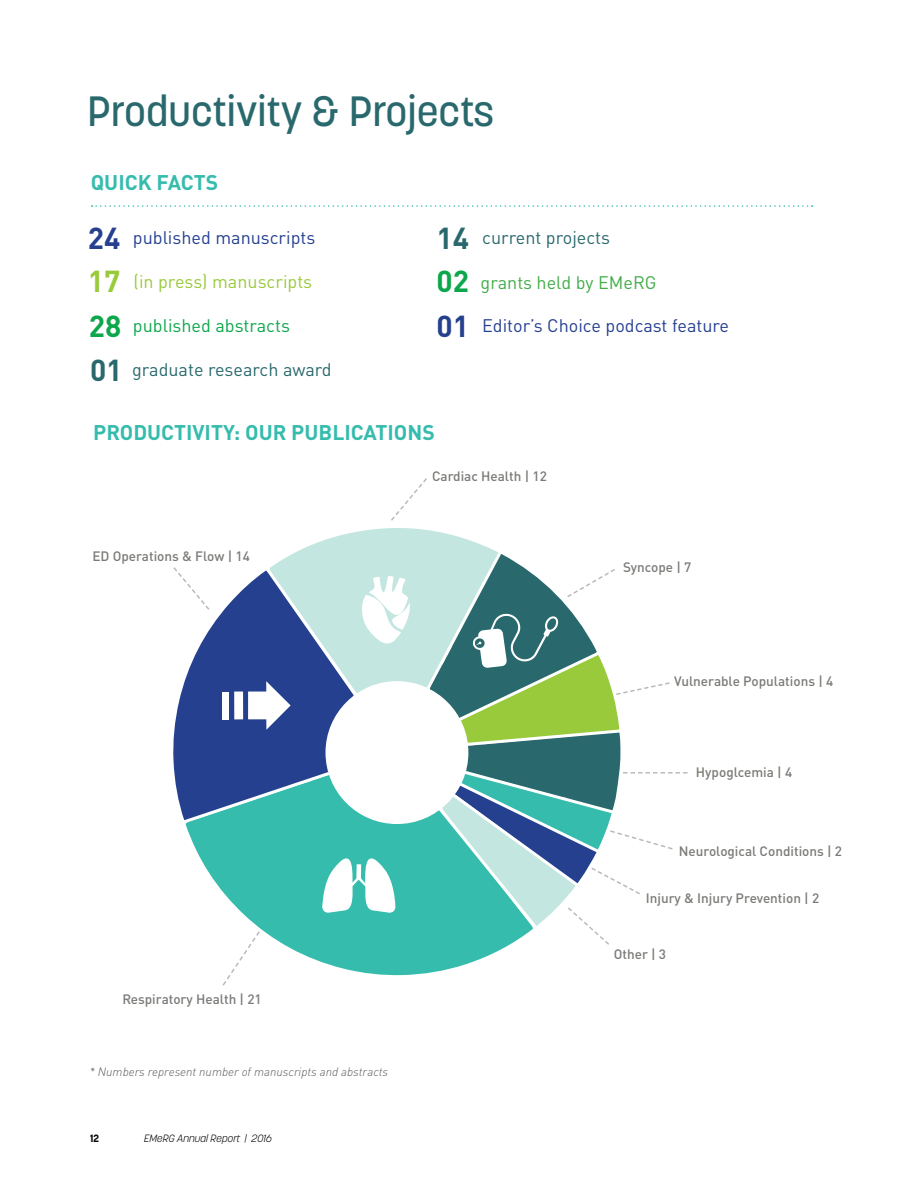
<style>
.page{position:relative;width:918px;height:1188px;background:#fff}
.page>*{position:absolute;margin:0;border:0;box-sizing:border-box;transform-origin:0 0}
.t1{font:500 42px "Korolev";color:#29696d}
.t2{font:700 21px "DIN Pro";color:#35bcad}
.t3{font:18px "DIN Pro";color:#25408f}
.t4{font:18px "DIN Pro";color:#29696d}
.t5{font:18px "DIN Pro";color:#99ca3c}
.t6{font:18px "DIN Pro";color:#0ca74b}
.t7{font:18px "DIN Pro";color:#41ad49}
.t8{font:500 13.5px "DIN Pro";color:#7a7a77}
.t9{font:italic 300 12px "DIN Pro";color:#58595b}
.t10{font:italic 300 10.5px "Korolev";color:#000}
.t11{font:700 10.5px "Korolev";color:#000}
.s1{font-weight:700;font-size:30px}
.s2{font-weight:700;font-size:30px;color:#0ca74b}
</style>
<div class="page">
<svg style="left:92px;top:205px;width:721px;height:2px"></svg>
<svg style="left:173px;top:478px;width:515px;height:508px"></svg>
<h1 class="t1" style="left:87px;top:85px;width:409px">Productivity &amp; Projects</h1>
<h2 class="t2" style="left:91px;top:165px;width:129px">QUICK FACTS</h2>
<h3 class="t3" style="left:88px;top:224px;width:229px"><span class="s1">24</span> published manuscripts</h3>
<h3 class="t5" style="left:88px;top:268px;width:226px"><span class="s1">17</span> (in press) manuscripts</h3>
<h3 class="t6" style="left:89px;top:311px;width:203px"><span class="s1">28</span> published abstracts</h3>
<h3 class="t4" style="left:90px;top:356px;width:243px"><span class="s1">01</span> graduate research award</h3>
<h3 class="t4" style="left:436px;top:223px;width:175px"><span class="s1">14</span> current projects</h3>
<h3 class="t7" style="left:436px;top:268px;width:222px"><span class="s2">02</span> grants held by EMeRG</h3>
<h3 class="t3" style="left:436px;top:312px;width:294px"><span class="s1">01</span> Editor’s Choice podcast feature</h3>
<h2 class="t2" style="left:93px;top:415px;width:343px">PRODUCTIVITY: OUR PUBLICATIONS</h2>
<p class="t8" style="left:92px;top:545px;width:159px">ED Operations &amp; Flow | 14</p>
<p class="t8" style="left:432px;top:465px;width:116px">Cardiac Health | 12</p>
<p class="t8" style="left:122px;top:988px;width:141px">Respiratory Health | 21</p>
<p class="t9" style="left:90px;top:1062px;width:300px">* Numbers represent number of manuscripts and abstracts</p>
<p class="t11" style="left:90px;top:1132px;width:10px">12</p>
<p class="t10" style="left:144px;top:1132px;width:130px">EMeRG Annual Report | 2016</p>
<p class="t8" style="left:623px;top:557px;width:70px">Syncope | 7</p>
<p class="t8" style="left:674px;top:670px;width:161px">Vulnerable Populations | 4</p>
<p class="t8" style="left:696px;top:761px;width:98px">Hypoglcemia | 4</p>
<p class="t8" style="left:679px;top:840px;width:165px">Neurological Conditions | 2</p>
<p class="t8" style="left:646px;top:888px;width:175px">Injury &amp; Injury Prevention | 2</p>
<p class="t8" style="left:614px;top:943px;width:54px">Other | 3</p>
</div>
